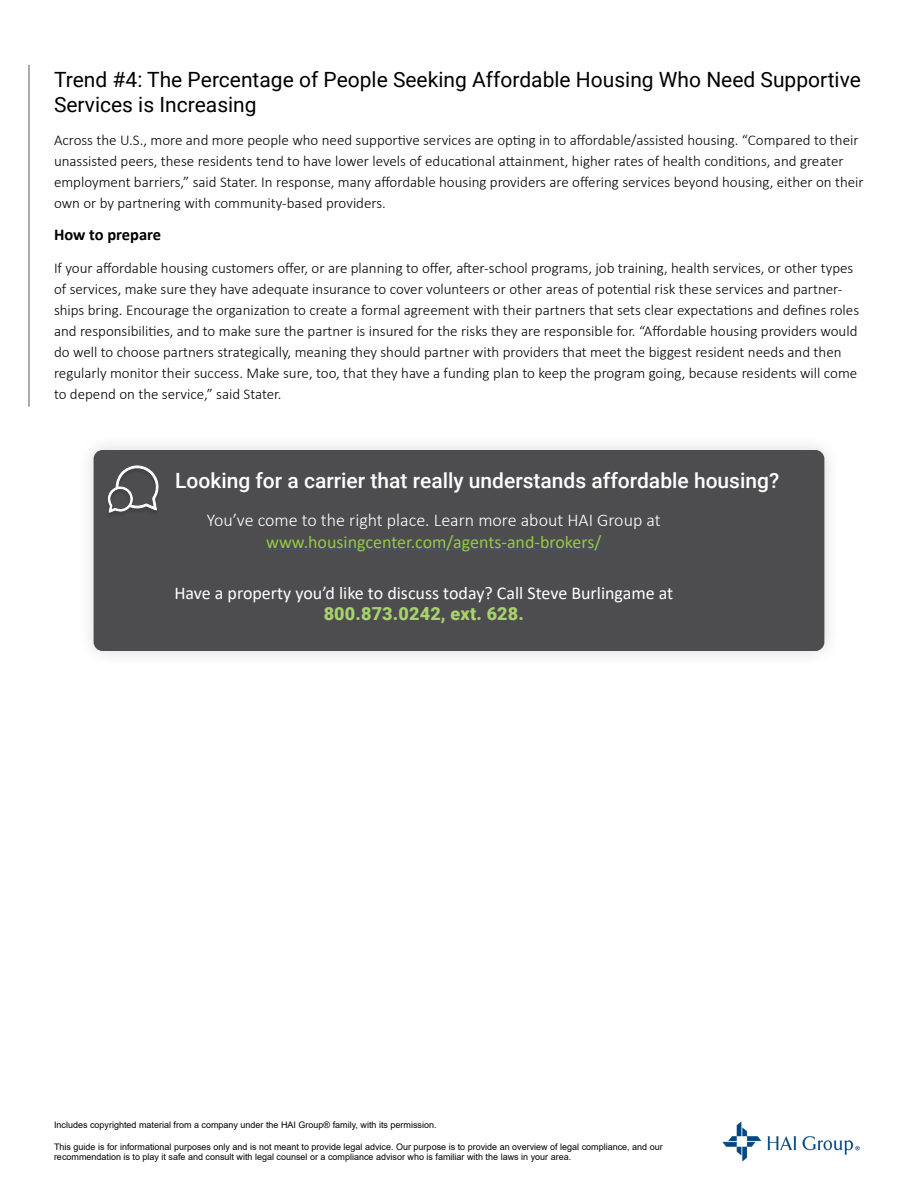
<style>
.page{position:relative;width:918px;height:1188px;background:#fff}
.page>*{position:absolute;margin:0;border:0;box-sizing:border-box;transform-origin:0 0}
.t1{font:21px/25.2px "Roboto";color:#000}
.t2{font:500 21px "Roboto";color:#fff}
.t3{font:18px "Calibri";color:#fff}
.t4{font:300 18px "Calibri";color:#fff}
.t5{font:18px "Calibri";color:#94c947}
.t6{font:900 18px "Roboto";letter-spacing:.01em;color:#a8d26c}
.t7{font:700 16.5px "Calibri";color:#000}
.t8{font:300 15px/21px "Calibri";color:#000}
.t9{font:9px/10.8px "Arial";color:#000}
</style>
<div class="page">
<hr style="left:29px;top:65px;width:1px;height:342px;background:#58595b">
<div style="left:77px;top:433px;width:764px;height:235px;background:#000;opacity:.15"></div>
<div style="left:94px;top:450px;width:730px;height:201px;background:#4d4d4f;border-radius:9px"></div>
<svg style="left:108px;top:465px;width:51px;height:49px"></svg>
<hr style="left:266px;top:549px;width:336px;height:1px;background:#0563c1">
<img style="left:722px;top:1121px;width:138px;height:40px">
<h1 class="t1" style="left:54px;top:66px;width:808px">Trend #4: The Percentage of People Seeking Affordable Housing Who Need Supportive<br>Services is Increasing</h1>
<p class="t8" style="left:54px;top:129px;width:811px">Across the U.S., more and more people who need supportive services are opting in to affordable/assisted housing. “Compared to their unassisted peers, these residents tend to have lower levels of educational attainment, higher rates of health conditions, and greater employment barriers,” said Stater. In response, many affordable housing providers are offering services beyond housing, either on their own or by partnering with community-based providers.</p>
<p class="t7" style="left:54px;top:223px;width:109px">How to prepare</p>
<p class="t8" style="left:54px;top:257px;width:807px">If your affordable housing customers offer, or are planning to offer, after-school programs, job training, health services, or other types of services, make sure they have adequate insurance to cover volunteers or other areas of potential risk these services and partner&shy;ships bring. Encourage the organization to create a formal agreement with their partners that sets clear expectations and defines roles and responsibilities, and to make sure the partner is insured for the risks they are responsible for. “Affordable housing providers would do well to choose partners strategically, meaning they should partner with providers that meet the biggest resident needs and then regularly monitor their success. Make sure, too, that they have a funding plan to keep the program going, because residents will come to depend on the service,” said Stater.</p>
<h1 class="t2" style="left:175px;top:465px;width:606px">Looking for a carrier that really understands affordable housing?</h1>
<p class="t4" style="left:207px;top:509px;width:455px">You’ve come to the right place. Learn more about HAI Group at</p>
<p class="t5" style="left:266px;top:529px;width:337px">www.housingcenter.com/agents-and-brokers/</p>
<p class="t3" style="left:174px;top:580px;width:500px">Have a property you’d like to discuss today? Call Steve Burlingame at</p>
<p class="t6" style="left:324px;top:600px;width:202px">800.873.0242, ext. 628.</p>
<p class="t9" style="left:54px;top:1119px;width:384px">Includes copyrighted material from a company under the HAI Group® family, with its permission.</p>
<p class="t9" style="left:54px;top:1141px;width:610px">This guide is for informational purposes only and is not meant to provide legal advice. Our purpose is to provide an overview of legal compliance, and our recommendation is to play it safe and consult with legal counsel or a compliance advisor who is familiar with the laws in your area.</p>
</div>
